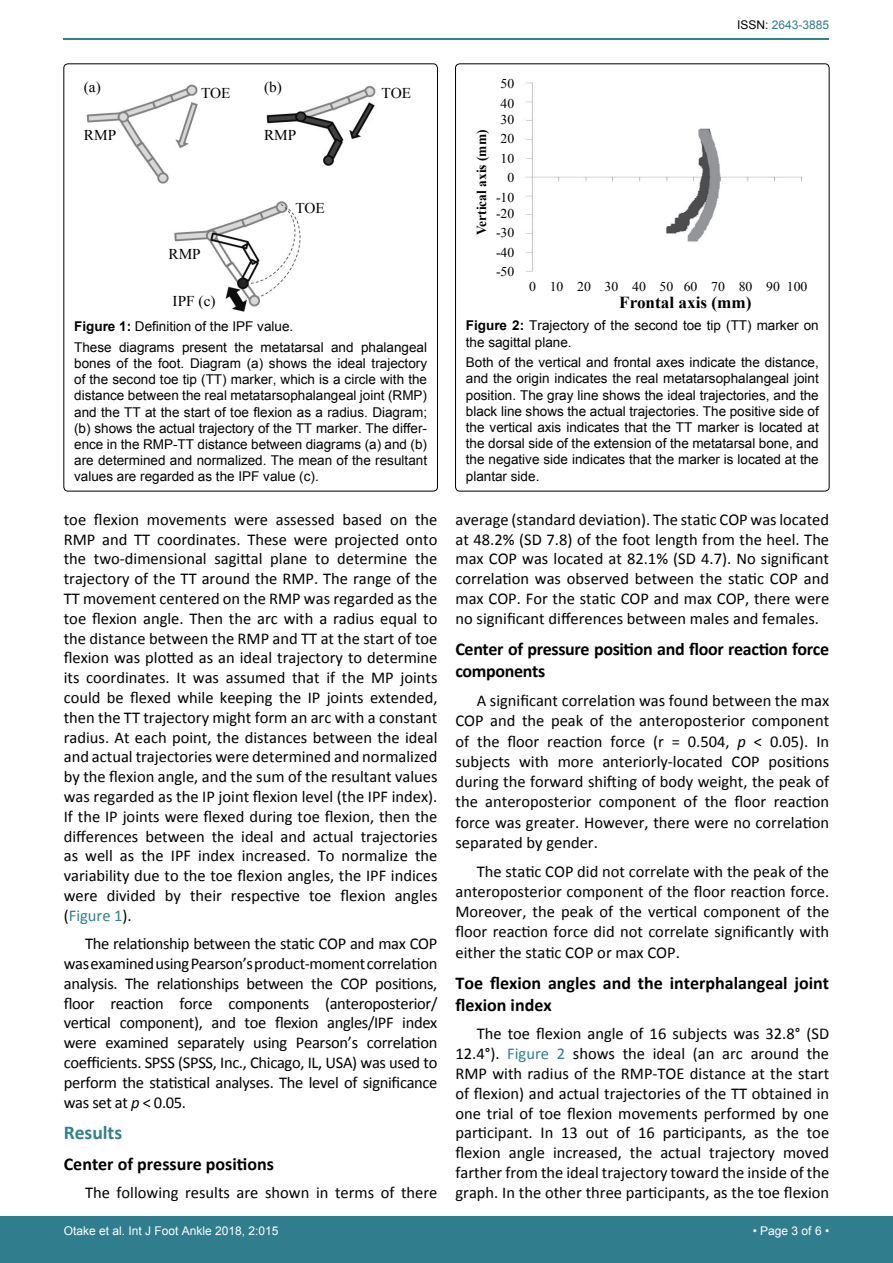
<style>
.page{position:relative;width:893px;height:1263px;background:#fff}
.page>*{position:absolute;margin:0;border:0;box-sizing:border-box;transform-origin:0 0}
.t1{font:700 19.5px "Calibri";color:#30808d}
.t2{font:700 18px/22.5px "Calibri";color:#000}
.t3{font:700 18px/22.5px "Calibri";letter-spacing:-.02em;color:#000}
.t4{font:700 16.8px "Times New Roman";color:#000}
.t5{font:16.5px/19.8px "Calibri";color:#000;text-align:justify}
.t6{font:15px "Times New Roman";color:#000}
.t7{font:700 13.8px "Times New Roman";color:#000}
.t8{font:13.5px/16.2px "Arial";color:#000}
.t9{font:13.35px/19.5px "Times New Roman";color:#000}
.t10{font:12px "Arial";color:#fff}
.t11{font:12px "Arial";color:#30808d}
.s1{color:#000}
.s2{font-weight:700}
.s3{color:#30808d}
.s4{font-style:italic}
</style>
<div class="page">
<hr style="left:64px;top:38px;width:765px;height:2px;background:#30808d">
<div style="left:0;top:1217px;width:893px;height:46px;background:#307d8d"></div>
<img style="left:86px;top:84px;width:290px;height:228px">
<div style="left:168px;top:287px;width:54px;height:26px;background:#fff"></div>
<div style="left:163px;top:244px;width:45px;height:21px;background:#fff"></div>
<div style="left:296px;top:206px;width:43px;height:9px;background:#fff"></div>
<div style="left:293px;top:199px;width:46px;height:10px;background:#fff"></div>
<div style="left:257px;top:126px;width:49px;height:20px;background:#fff"></div>
<div style="left:199px;top:77px;width:89px;height:27px;background:#fff"></div>
<div style="left:79px;top:126px;width:41px;height:20px;background:#fff"></div>
<div style="left:79px;top:77px;width:32px;height:25px;background:#fff"></div>
<img style="left:526px;top:82px;width:276px;height:190px">
<p class="t11" style="left:737px;top:17px;width:94px"><span class="s1">ISSN:</span> 2643-3885</p>
<p class="t6" style="left:84px;top:77px;width:19px">(a)</p>
<p class="t6" style="left:264px;top:77px;width:19px">(b)</p>
<p class="t6" style="left:201px;top:82px;width:31px">TOE</p>
<p class="t6" style="left:382px;top:82px;width:31px">TOE</p>
<p class="t6" style="left:84px;top:125px;width:34px">RMP</p>
<p class="t6" style="left:264px;top:125px;width:34px">RMP</p>
<p class="t6" style="left:295px;top:198px;width:31px">TOE</p>
<p class="t6" style="left:168px;top:243px;width:34px">RMP</p>
<p class="t6" style="left:173px;top:290px;width:45px">IPF (c)</p>
<p class="t8" style="left:74px;top:317px;width:354px;line-height:20.4px"><span class="s2">Figure 1:</span> Definition of the IPF value.<br>These diagrams present the metatarsal and phalangeal</p>
<p class="t8" style="left:74px;top:355px;width:354px;text-align:justify">bones of the foot. Diagram (a) shows the ideal trajectory of the second toe tip (TT) marker, which is a circle with the distance between the real metatarsophalangeal joint (RMP) and the TT at the start of toe flexion as a radius. Diagram; (b) shows the actual trajectory of the TT marker. The differ&shy;ence in the RMP-TT distance between diagrams (a) and (b) are determined and normalized. The mean of the resultant values are regarded as the IPF value (c).</p>
<p class="t5" style="left:64px;top:509px;width:375px">toe flexion movements were assessed based on the RMP and TT coordinates. These were projected onto the two-dimensional sagittal plane to determine the trajectory of the TT around the RMP. The range of the TT movement centered on the RMP was regarded as the toe flexion angle. Then the arc with a radius equal to the distance between the RMP and TT at the start of toe flexion was plotted as an ideal trajectory to determine its coordinates. It was assumed that if the MP joints could be flexed while keeping the IP joints extended, then the TT trajectory might form an arc with a constant radius. At each point, the distances between the ideal and actual trajectories were determined and normalized by the flexion angle, and the sum of the resultant values was regarded as the IP joint flexion level (the IPF index).<br>If the IP joints were flexed during toe flexion, then the differences between the ideal and actual trajectories as well as the IPF index increased. To normalize the variability due to the toe flexion angles, the IPF indices were divided by their respective toe flexion angles (<span class="s3">Figure 1</span>).</p>
<p class="t5" style="left:64px;top:934px;width:375px;text-indent:21px">The relationship between the static COP and max COP was examined using Pearson’s product-moment correlation analysis. The relationships between the COP positions, floor reaction force components (anteroposterior/ vertical component), and toe flexion angles/IPF index were examined separately using Pearson’s correlation coefficients. SPSS (SPSS, Inc., Chicago, IL, USA) was used to perform the statistical analyses. The level of significance was set at <span class="s4">p</span> &lt; 0.05.</p>
<p class="t1" style="left:64px;top:1120px;width:60px">Results</p>
<p class="t2" style="left:64px;top:1152px;width:212px">Center of pressure positions</p>
<p class="t5" style="left:85px;top:1182px;width:354px">The following results are shown in terms of there</p>
<p class="t9" style="left:501px;top:74px;width:15px">50<br>40</p>
<p class="t9" style="left:496px;top:110px;width:20px;text-align:right">30<br>20<br>10<br>0 -10</p>
<p class="t9" style="left:496px;top:203px;width:20px;text-align:justify">-20 -30 -40 -50</p>
<p class="t7" style="left:472px;top:235px;width:107px;rotate:-90deg">Vertical axis (mm)</p>
<p class="t9" style="left:529px;top:277px;width:280px">0 10 20 30 40 50 60 70 80 90 100</p>
<p class="t4" style="left:619px;top:290px;width:134px">Frontal axis (mm)</p>
<p class="t8" style="left:466px;top:318px;width:354px"><span class="s2">Figure 2:</span> Trajectory of the second toe tip (TT) marker on the sagittal plane.</p>
<p class="t8" style="left:466px;top:354px;width:354px;text-align:justify">Both of the vertical and frontal axes indicate the distance, and the origin indicates the real metatarsophalangeal joint position. The gray line shows the ideal trajectories, and the black line shows the actual trajectories. The positive side of the vertical axis indicates that the TT marker is located at the dorsal side of the extension of the metatarsal bone, and the negative side indicates that the marker is located at the plantar side.</p>
<p class="t5" style="left:455px;top:509px;width:375px">average (standard deviation). The static COP was located at 48.2% (SD 7.8) of the foot length from the heel. The max COP was located at 82.1% (SD 4.7). No significant correlation was observed between the static COP and max COP. For the static COP and max COP, there were no significant differences between males and females.</p>
<p class="t3" style="left:455px;top:638px;width:375px">Center of pressure position and floor reaction force components</p>
<p class="t5" style="left:455px;top:690px;width:375px;line-height:20.2px;text-indent:21px">A significant correlation was found between the max COP and the peak of the anteroposterior component of the floor reaction force (r = 0.504, <span class="s4">p</span> &lt; 0.05). In subjects with more anteriorly-located COP positions during the forward shifting of body weight, the peak of the anteroposterior component of the floor reaction force was greater. However, there were no correlation separated by gender.</p>
<p class="t5" style="left:455px;top:861px;width:375px;line-height:20.2px;text-indent:21px">The static COP did not correlate with the peak of the anteroposterior component of the floor reaction force.<br>Moreover, the peak of the vertical component of the floor reaction force did not correlate significantly with either the static COP or max COP.</p>
<p class="t2" style="left:455px;top:971px;width:375px">Toe flexion angles and the interphalangeal joint flexion index</p>
<p class="t5" style="left:455px;top:1024px;width:375px;text-indent:21px">The toe flexion angle of 16 subjects was 32.8° (SD 12.4°). <span class="s3">Figure 2</span> shows the ideal (an arc around the RMP with radius of the RMP-TOE distance at the start of flexion) and actual trajectories of the TT obtained in one trial of toe flexion movements performed by one participant. In 13 out of 16 participants, as the toe flexion angle increased, the actual trajectory moved farther from the ideal trajectory toward the inside of the graph. In the other three participants, as the toe flexion</p>
<p class="t10" style="left:64px;top:1223px;width:216px">Otake et al. Int J Foot Ankle 2018, 2:015</p>
<p class="t10" style="left:753px;top:1223px;width:78px">• Page 3 of 6 •</p>
</div>
